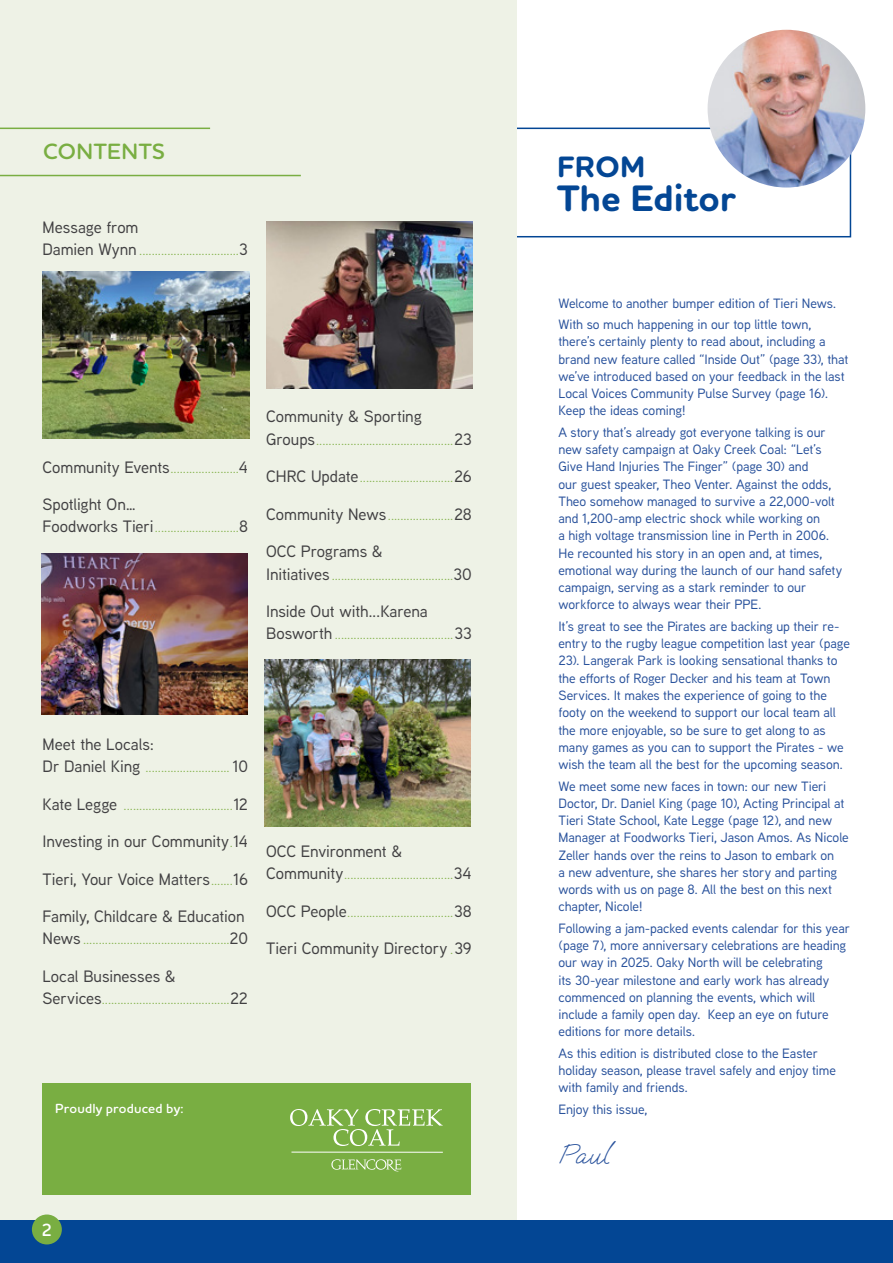
<style>
.page{position:relative;width:893px;height:1263px;background:#fff}
.page>*{position:absolute;margin:0;border:0;box-sizing:border-box;transform-origin:0 0}
.t1{font:700 37.5px "Houschka Rounded";letter-spacing:-.005em;color:#034694}
.t2{font:700 30px "Houschka Rounded";color:#034694}
.t3{font:28.5px "Oooh Baby";color:#29529c}
.t4{font:600 22.5px "Houschka Rounded";letter-spacing:.02em;color:#79ae42}
.t5{font:600 18px "Houschka Rounded";color:#fff}
.t6{font:500 16.5px "Aaux Next";letter-spacing:-.005em;color:#414042}
.t7{font:500 13.5px/17.2px "Aaux Next";letter-spacing:-.005em;color:#29529c}
.t8{font:600 13.5px "Houschka Rounded";letter-spacing:.015em;color:#fff}
.t9{font:500 12px "Aaux Next";color:#87b450}
.s1{font-size:16.5px;color:#414042}
.s2{font-size:12px;color:#87b450}
</style>
<div class="page">
<div style="left:505px;top:128px;width:346px;height:109px;border:2px solid #034694"></div>
<div style="left:0;top:0;width:517px;height:1263px;background:#eef2e6"></div>
<svg style="left:0;top:127px;width:301px;height:50px"></svg>
<img style="left:708px;top:30px;width:157px;height:158px;border-radius:79px">
<div style="left:43px;top:1083px;width:428px;height:112px;background:#79ae42"></div>
<svg style="left:331px;top:1159px;width:70px;height:13px"></svg>
<svg style="left:290px;top:1109px;width:153px;height:37px"></svg>
<hr style="left:291px;top:1152px;width:152px;height:1px;background:#fff">
<img style="left:42px;top:553px;width:206px;height:161px">
<img style="left:265px;top:659px;width:206px;height:167px">
<img style="left:43px;top:271px;width:206px;height:168px">
<img style="left:266px;top:221px;width:206px;height:167px">
<div style="left:0;top:1220px;width:893px;height:43px;background:#034694"></div>
<div style="left:32px;top:1214px;width:30px;height:30px;background:#79ae42;border-radius:50%"></div>
<h3 class="t4" style="left:43px;top:136px;width:123px">CONTENTS</h3>
<p class="t6" style="left:43px;top:216px;width:98px">Message from</p>
<p class="t9" style="left:43px;top:243px;width:207px"><span class="s1">Damien Wynn</span> ................................<span class="s1">3</span></p>
<p class="t9" style="left:43px;top:460px;width:207px"><span class="s1">Community Events</span>......................<span class="s1">4</span></p>
<p class="t6" style="left:43px;top:493px;width:95px">Spotlight On…</p>
<p class="t9" style="left:43px;top:520px;width:207px"><span class="s1">Foodworks Tieri</span>...........................<span class="s1">8</span></p>
<p class="t6" style="left:266px;top:405px;width:157px">Community &amp; Sporting</p>
<p class="t9" style="left:266px;top:433px;width:207px"><span class="s1">Groups</span>............................................<span class="s1">23</span></p>
<p class="t9" style="left:266px;top:470px;width:207px"><span class="s1">CHRC Update</span>..............................<span class="s1">26</span></p>
<p class="t9" style="left:266px;top:507px;width:207px"><span class="s1">Community News</span>.....................<span class="s1">28</span></p>
<p class="t6" style="left:266px;top:540px;width:118px">OCC Programs &amp;</p>
<p class="t9" style="left:266px;top:567px;width:207px"><span class="s1">Initiatives</span> .......................................<span class="s1">30</span></p>
<p class="t6" style="left:266px;top:600px;width:163px">Inside Out with...Karena</p>
<p class="t9" style="left:266px;top:627px;width:207px"><span class="s1">Bosworth</span> ......................................<span class="s1">33</span></p>
<p class="t6" style="left:43px;top:733px;width:113px">Meet the Locals:</p>
<p class="t9" style="left:43px;top:760px;width:207px"><span class="s1">Dr Daniel King</span> ........................... <span class="s1">10</span></p>
<p class="t9" style="left:43px;top:797px;width:207px"><span class="s1">Kate Legge</span> ...................................<span class="s1">12</span></p>
<p class="t6" style="left:43px;top:830px;width:207px">Investing in our Community<span class="s2">.</span>14</p>
<p class="t6" style="left:43px;top:867px;width:207px">Tieri, Your Voice Matters<span class="s2">.......</span>16</p>
<p class="t6" style="left:43px;top:905px;width:204px">Family, Childcare &amp; Education</p>
<p class="t9" style="left:43px;top:932px;width:207px"><span class="s1">News</span> ...............................................<span class="s1">20</span></p>
<p class="t6" style="left:43px;top:965px;width:135px">Local Businesses &amp;</p>
<p class="t9" style="left:43px;top:992px;width:207px"><span class="s1">Services</span>.........................................<span class="s1">22</span></p>
<p class="t6" style="left:266px;top:840px;width:138px">OCC Environment &amp;</p>
<p class="t9" style="left:266px;top:867px;width:207px"><span class="s1">Community</span>...................................<span class="s1">34</span></p>
<p class="t9" style="left:266px;top:904px;width:207px"><span class="s1">OCC People</span>..................................<span class="s1">38</span></p>
<p class="t6" style="left:266px;top:937px;width:207px">Tieri Community Directory <span class="s2">.</span>39</p>
<p class="t8" style="left:55px;top:1099px;width:130px">Proudly produced by:</p>
<h3 class="t5" style="left:41px;top:1218px;width:12px">2</h3>
<h2 class="t2" style="left:557px;top:147px;width:90px">FROM</h2>
<h1 class="t1" style="left:557px;top:174px;width:180px">The Editor</h1>
<p class="t7" style="left:558px;top:292px;width:279px;line-height:21.5px">Welcome to another bumper edition of Tieri News.<br>With so much happening in our top little town,</p>
<p class="t7" style="left:558px;top:333px;width:291px">there’s certainly plenty to read about, including a brand new feature called “Inside Out” (page 33), that we’ve introduced based on your feedback in the last Local Voices Community Pulse Survey (page 16).<br>Keep the ideas coming!</p>
<p class="t7" style="left:558px;top:423px;width:285px">A story that’s already got everyone talking is our new safety campaign at Oaky Creek Coal: “Let’s Give Hand Injuries The Finger” (page 30) and<br>our guest speaker, Theo Venter. Against the odds, Theo somehow managed to survive a 22,000-volt and 1,200-amp electric shock while working on<br>a high voltage transmission line in Perth in 2006.<br>He recounted his story in an open and, at times, emotional way during the launch of our hand safety campaign, serving as a stark reminder to our workforce to always wear their PPE.</p>
<p class="t7" style="left:558px;top:617px;width:293px">It’s great to see the Pirates are backing up their re&shy;entry to the rugby league competition last year (page 23). Langerak Park is looking sensational thanks to the efforts of Roger Decker and his team at Town Services. It makes the experience of going to the footy on the weekend to support our local team all the more enjoyable, so be sure to get along to as many games as you can to support the Pirates - we wish the team all the best for the upcoming season.</p>
<p class="t7" style="left:558px;top:777px;width:292px">We meet some new faces in town: our new Tieri Doctor, Dr. Daniel King (page 10), Acting Principal at Tieri State School, Kate Legge (page 12), and new Manager at Foodworks Tieri, Jason Amos. As Nicole Zeller hands over the reins to Jason to embark on<br>a new adventure, she shares her story and parting words with us on page 8. All the best on this next chapter, Nicole!</p>
<p class="t7" style="left:558px;top:919px;width:293px">Following a jam-packed events calendar for this year (page 7), more anniversary celebrations are heading our way in 2025. Oaky North will be celebrating<br>its 30-year milestone and early work has already commenced on planning the events, which will include a family open day. Keep an eye on future editions for more details.</p>
<p class="t7" style="left:558px;top:1044px;width:279px">As this edition is distributed close to the Easter holiday season, please travel safely and enjoy time with family and friends.</p>
<p class="t7" style="left:558px;top:1100px;width:90px">Enjoy this issue,</p>
<h3 class="t3" style="left:558px;top:1134px;width:53px">Paul</h3>
</div>
